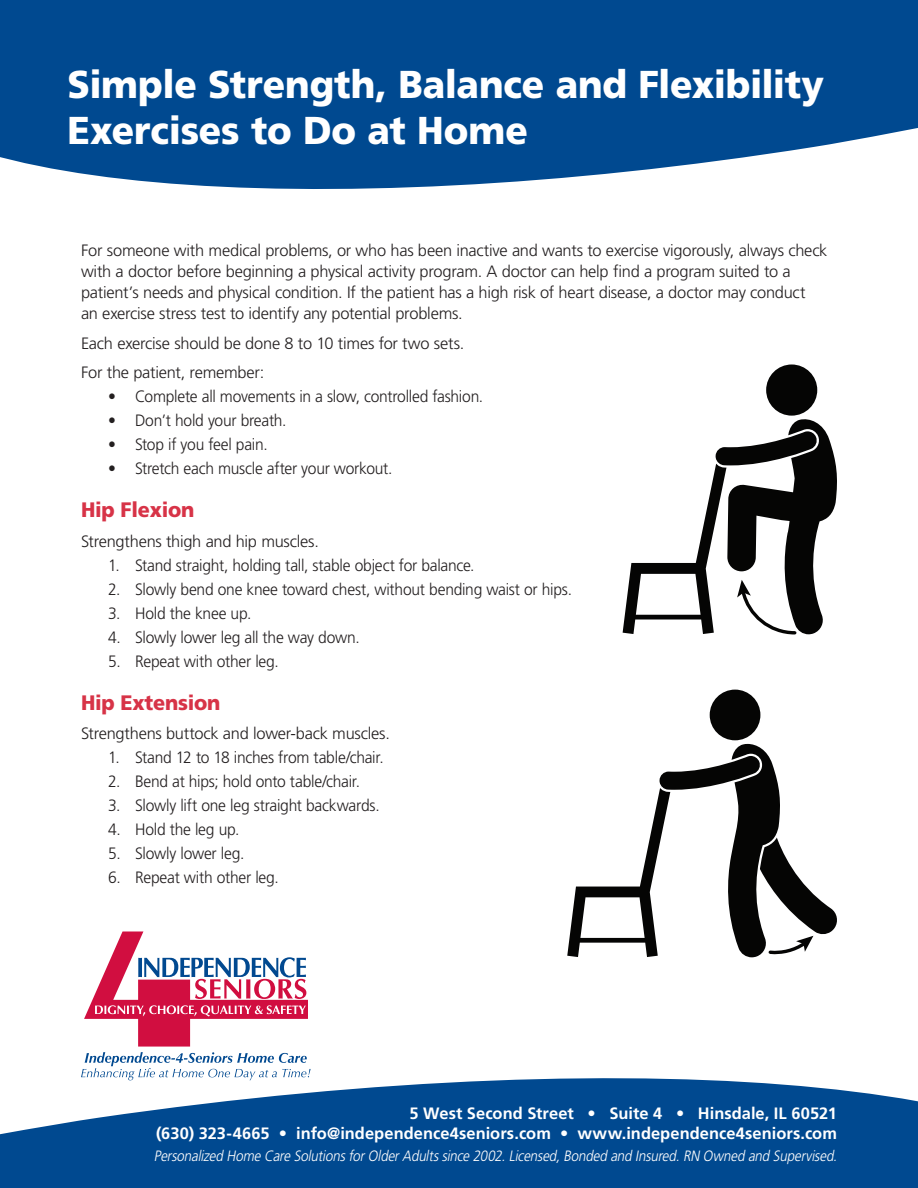
<style>
.page{position:relative;width:918px;height:1188px;background:#fff}
.page>*{position:absolute;margin:0;border:0;box-sizing:border-box;transform-origin:0 0}
.t1{font:900 38.85px/46.7px "Frutiger";letter-spacing:-.005em;color:#fff;scale:.95 1}
.Subtitle_-_14_pt{font:900 20.85px "Frutiger";letter-spacing:-.01em;color:#d73347;scale:.95 1}
.Body_Text{font:300 16.5px/20.9px "Frutiger";letter-spacing:-.015em;color:#231f20}
.Body_Text_Bulleted_a{font:300 16.5px "Frutiger";letter-spacing:-.015em;color:#231f20;scale:.95 1}
.t2{font:700 16.5px/19.8px "Frutiger";letter-spacing:.005em;color:#fff;text-align:right}
.t3{font:italic 300 15px "Frutiger";color:#fff;scale:.9 1}
</style>
<div class="page">
<div style="left:766px;top:364px;width:51px;height:52px;background:#050504;border-radius:50%"></div>
<svg style="left:623px;top:419px;width:214px;height:215px"></svg>
<div style="left:710px;top:690px;width:50px;height:50px;background:#050504;border-radius:50%"></div>
<svg style="left:567px;top:743px;width:270px;height:215px"></svg>
<svg style="left:0;top:0;width:918px;height:189px;fill:#004990"></svg>
<svg style="left:0;top:1069px;width:918px;height:119px;fill:#004990"></svg>
<svg style="left:81px;top:932px;width:229px;height:148px"></svg>
<p class="t1" style="left:68px;top:60px;width:798px">Simple Strength, Balance and Flexibility<br>Exercises to Do at Home</p>
<p class="Body_Text" style="left:81px;top:240px;width:748px">For someone with medical problems, or who has been inactive and wants to exercise vigorously, always check with a doctor before beginning a physical activity program. A doctor can help find a program suited to a patient’s needs and physical condition. If the patient has a high risk of heart disease, a doctor may conduct<br>an exercise stress test to identify any potential problems.</p>
<p class="Body_Text" style="left:81px;top:332px;width:385px">Each exercise should be done 8 to 10 times for two sets.</p>
<p class="Body_Text" style="left:81px;top:362px;width:185px">For the patient, remember:</p>
<p class="Body_Text_Bulleted_a" style="left:108px;top:387px;width:397px">• Complete all movements in a slow, controlled fashion.</p>
<p class="Body_Text_Bulleted_a" style="left:108px;top:411px;width:190px">• Don’t hold your breath.</p>
<p class="Body_Text_Bulleted_a" style="left:108px;top:435px;width:170px">• Stop if you feel pain.</p>
<p class="Body_Text_Bulleted_a" style="left:108px;top:459px;width:301px">• Stretch each muscle after your workout.</p>
<p class="Subtitle_-_14_pt" style="left:81px;top:497px;width:121px">Hip Flexion</p>
<p class="Body_Text" style="left:81px;top:531px;width:240px">Strengthens thigh and hip muscles.</p>
<p class="Body_Text_Bulleted_a" style="left:108px;top:556px;width:387px">1. Stand straight, holding tall, stable object for balance.</p>
<p class="Body_Text_Bulleted_a" style="left:108px;top:580px;width:490px">2. Slowly bend one knee toward chest, without bending waist or hips.</p>
<p class="Body_Text_Bulleted_a" style="left:108px;top:604px;width:153px">3. Hold the knee up.</p>
<p class="Body_Text_Bulleted_a" style="left:108px;top:628px;width:267px">4. Slowly lower leg all the way down.</p>
<p class="Body_Text_Bulleted_a" style="left:108px;top:652px;width:181px">5. Repeat with other leg.</p>
<p class="Subtitle_-_14_pt" style="left:81px;top:690px;width:148px">Hip Extension</p>
<p class="Body_Text" style="left:81px;top:723px;width:310px">Strengthens buttock and lower-back muscles.</p>
<p class="Body_Text_Bulleted_a" style="left:108px;top:748px;width:292px">1. Stand 12 to 18 inches from table/chair.</p>
<p class="Body_Text_Bulleted_a" style="left:108px;top:772px;width:267px">2. Bend at hips; hold onto table/chair.</p>
<p class="Body_Text_Bulleted_a" style="left:108px;top:796px;width:288px">3. Slowly lift one leg straight backwards.</p>
<p class="Body_Text_Bulleted_a" style="left:108px;top:820px;width:140px">4. Hold the leg up.</p>
<p class="Body_Text_Bulleted_a" style="left:108px;top:844px;width:145px">5. Slowly lower leg.</p>
<p class="Body_Text_Bulleted_a" style="left:108px;top:868px;width:181px">6. Repeat with other leg.</p>
<p class="t2" style="left:156px;top:1103px;width:682px">5 West Second Street • Suite 4 • Hinsdale, IL 60521<br>(630) 323-4665 • info@independence4seniors.com • www.independence4seniors.com</p>
<p class="t3" style="left:154px;top:1147px;width:764px">Personalized Home Care SolutionsforOlderAdultssince 2002.Licensed,Bonded and Insured.RN Owned and Supervised.</p>
</div>
